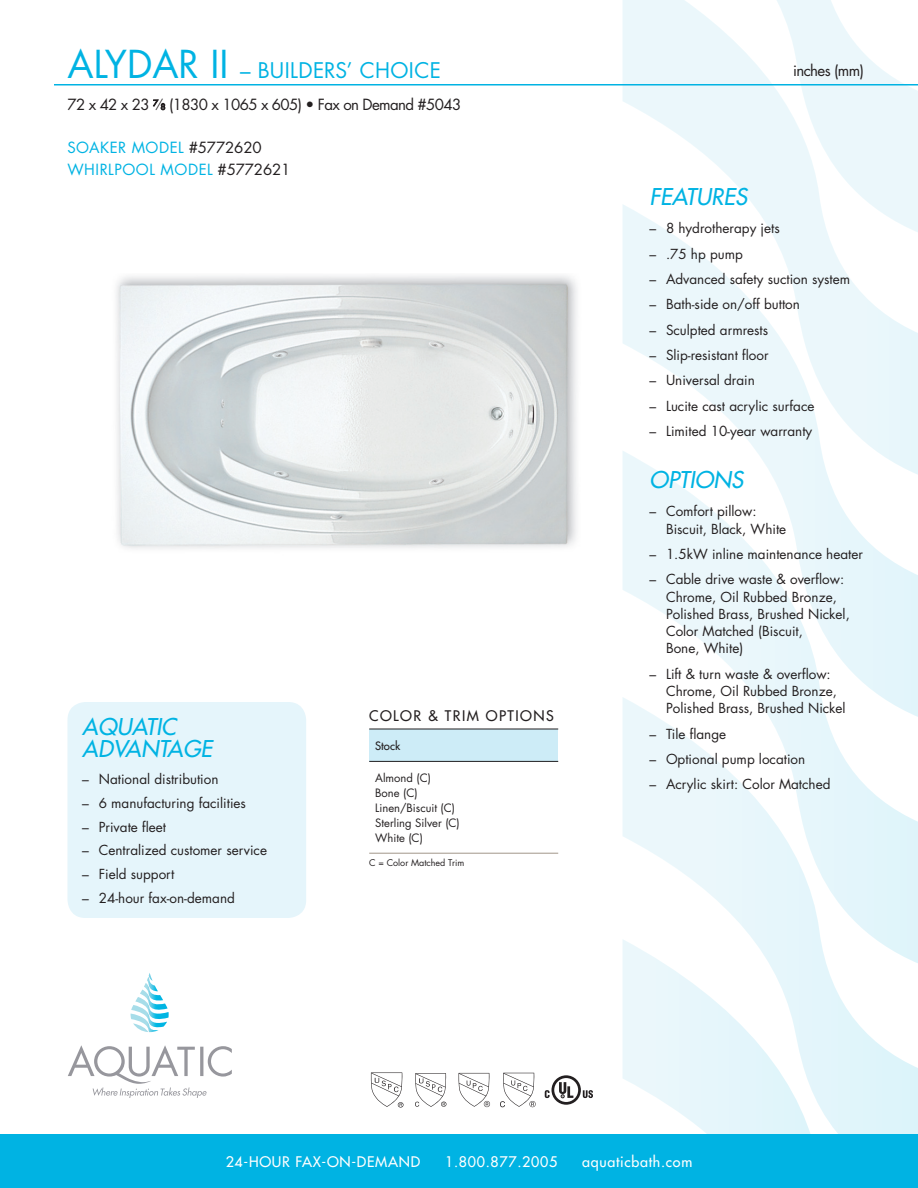
<style>
.page{position:relative;width:918px;height:1188px;background:#fff}
.page>*{position:absolute;margin:0;border:0;box-sizing:border-box;transform-origin:0 0}
.FEATURES{font:italic 22.5px/22.5px "Futura";color:#00b3e3}
.Tub_Name{font:21px "Futura";letter-spacing:.015em;color:#00b3e3}
.Black_Model_Specs{font:15px "Futura";letter-spacing:-.04em;color:#231f20}
.Orig_Model_Numbers{font:15px "Futura";letter-spacing:.025em;color:#00b3e3}
.t1{font:14.25px "Futura";letter-spacing:.05em;color:#fff}
.Table_head{font:14.25px "Futura";letter-spacing:.1em;color:#231f20}
.features_copy{font:13.5px/17.2px "Futura";color:#231f20}
.colors_trim_body{font:11.25px "Futura";color:#231f20}
.table_body{font:11.25px "Futura";color:#231f20}
.table_body-2{font:9px "Futura";color:#231f20}
.s1{font-size:37.5px}
.s2{font-size:8.25px}
.s3{color:#231f20}
</style>
<div class="page">
<svg style="left:623px;top:0;width:146px;height:204px"></svg>
<svg style="left:623px;top:204px;width:295px;height:246px"></svg>
<svg style="left:623px;top:450px;width:295px;height:247px"></svg>
<svg style="left:623px;top:697px;width:295px;height:437px"></svg>
<svg style="left:623px;top:939px;width:203px;height:195px"></svg>
<svg style="left:769px;top:0;width:149px;height:238px"></svg>
<div style="left:0;top:1134px;width:918px;height:54px;background:#00b3e3"></div>
<svg style="left:130px;top:973px;width:39px;height:59px"></svg>
<svg style="left:68px;top:1045px;width:164px;height:53px"></svg>
<hr style="left:54px;top:84px;width:864px;height:2px;background:#00b3e3">
<svg style="left:153px;top:100px;width:12px;height:10px"></svg>
<img style="left:116px;top:275px;width:461px;height:274px">
<svg style="left:371px;top:1072px;width:33px;height:36px"></svg>
<svg style="left:500px;top:1073px;width:36px;height:34px"></svg>
<svg style="left:545px;top:1075px;width:48px;height:30px"></svg>
<svg style="left:459px;top:1073px;width:31px;height:34px"></svg>
<svg style="left:415px;top:1073px;width:31px;height:34px"></svg>
<div style="left:68px;top:702px;width:238px;height:216px;background:#e5f5fb;border-radius:18px"></div>
<div style="left:369px;top:729px;width:189px;height:32px;background:#cdecf7"></div>
<hr style="left:369px;top:729px;width:189px;height:1px;background:#231f20">
<hr style="left:369px;top:761px;width:189px;height:1px;background:#231f20">
<hr style="left:369px;top:853px;width:189px;height:1px;background:#a19689">
<p class="Tub_Name" style="left:68px;top:56px;width:375px"><span class="s1">ALYDAR II</span> – BUILDERS’ CHOICE</p>
<p class="Black_Model_Specs" style="left:68px;top:94px;width:395px">72 x 42 x 23 <sup>7</sup>⁄<span class="s2">8</span> (1830 x 1065 x 605) • Fax on Demand #5043</p>
<p class="Orig_Model_Numbers" style="left:68px;top:137px;width:196px">SOAKER MODEL <span class="s3">#5772620</span></p>
<p class="Orig_Model_Numbers" style="left:68px;top:160px;width:224px">WHIRLPOOL MODEL <span class="s3">#5772621</span></p>
<p class="FEATURES" style="left:82px;top:715px;width:131px">AQUATIC<br>ADVANTAGE</p>
<p class="features_copy" style="left:82px;top:770px;width:138px">– National distribution</p>
<p class="features_copy" style="left:82px;top:794px;width:165px">– 6 manufacturing facilities</p>
<p class="features_copy" style="left:82px;top:818px;width:85px">– Private fleet</p>
<p class="features_copy" style="left:82px;top:842px;width:186px">– Centralized customer service</p>
<p class="features_copy" style="left:82px;top:865px;width:94px">– Field support</p>
<p class="features_copy" style="left:82px;top:889px;width:154px">– 24-hour fax-on-demand</p>
<p class="Table_head" style="left:369px;top:706px;width:186px">COLOR &amp; TRIM OPTIONS</p>
<p class="table_body" style="left:375px;top:738px;width:26px">Stock</p>
<p class="colors_trim_body" style="left:375px;top:770px;width:57px">Almond (C)</p>
<p class="colors_trim_body" style="left:375px;top:785px;width:44px">Bone (C)</p>
<p class="colors_trim_body" style="left:375px;top:800px;width:81px">Linen/Biscuit (C)</p>
<p class="colors_trim_body" style="left:375px;top:815px;width:86px">Sterling Silver (C)</p>
<p class="colors_trim_body" style="left:375px;top:830px;width:49px">White (C)</p>
<p class="table_body-2" style="left:369px;top:857px;width:97px">C = Color Matched Trim</p>
<p class="Black_Model_Specs" style="left:793px;top:60px;width:72px">inches (mm)</p>
<p class="FEATURES" style="left:650px;top:186px;width:99px">FEATURES</p>
<p class="features_copy" style="left:650px;top:220px;width:132px">– 8 hydrotherapy jets</p>
<p class="features_copy" style="left:650px;top:245px;width:95px">– .75 hp pump</p>
<p class="features_copy" style="left:650px;top:270px;width:202px">– Advanced safety suction system</p>
<p class="features_copy" style="left:650px;top:296px;width:152px">– Bath-side on/off button</p>
<p class="features_copy" style="left:650px;top:321px;width:120px">– Sculpted armrests</p>
<p class="features_copy" style="left:650px;top:346px;width:121px">– Slip-resistant floor</p>
<p class="features_copy" style="left:650px;top:372px;width:107px">– Universal drain</p>
<p class="features_copy" style="left:650px;top:397px;width:167px">– Lucite cast acrylic surface</p>
<p class="features_copy" style="left:650px;top:422px;width:164px">– Limited 10-year warranty</p>
<p class="FEATURES" style="left:650px;top:469px;width:95px">OPTIONS</p>
<p class="features_copy" style="left:666px;top:503px;width:122px;text-indent:-16px">– Comfort pillow:<br>Biscuit, Black, White</p>
<p class="features_copy" style="left:650px;top:545px;width:215px">– 1.5kW inline maintenance heater</p>
<p class="features_copy" style="left:666px;top:571px;width:185px;text-indent:-16px">– Cable drive waste &amp; overflow:<br>Chrome, Oil Rubbed Bronze,<br>Polished Brass, Brushed Nickel,<br>Color Matched (Biscuit,<br>Bone, White)</p>
<p class="features_copy" style="left:666px;top:665px;width:181px;text-indent:-16px">– Lift &amp; turn waste &amp; overflow:<br>Chrome, Oil Rubbed Bronze,<br>Polished Brass, Brushed Nickel</p>
<p class="features_copy" style="left:650px;top:725px;width:78px">– Tile flange</p>
<p class="features_copy" style="left:650px;top:750px;width:157px">– Optional pump location</p>
<p class="features_copy" style="left:650px;top:775px;width:183px">– Acrylic skirt: Color Matched</p>
<p class="t1" style="left:226px;top:1153px;width:196px">24-HOUR FAX-ON-DEMAND</p>
<p class="t1" style="left:445px;top:1153px;width:114px">1.800.877.2005</p>
<p class="t1" style="left:582px;top:1153px;width:112px">aquaticbath.com</p>
</div>
